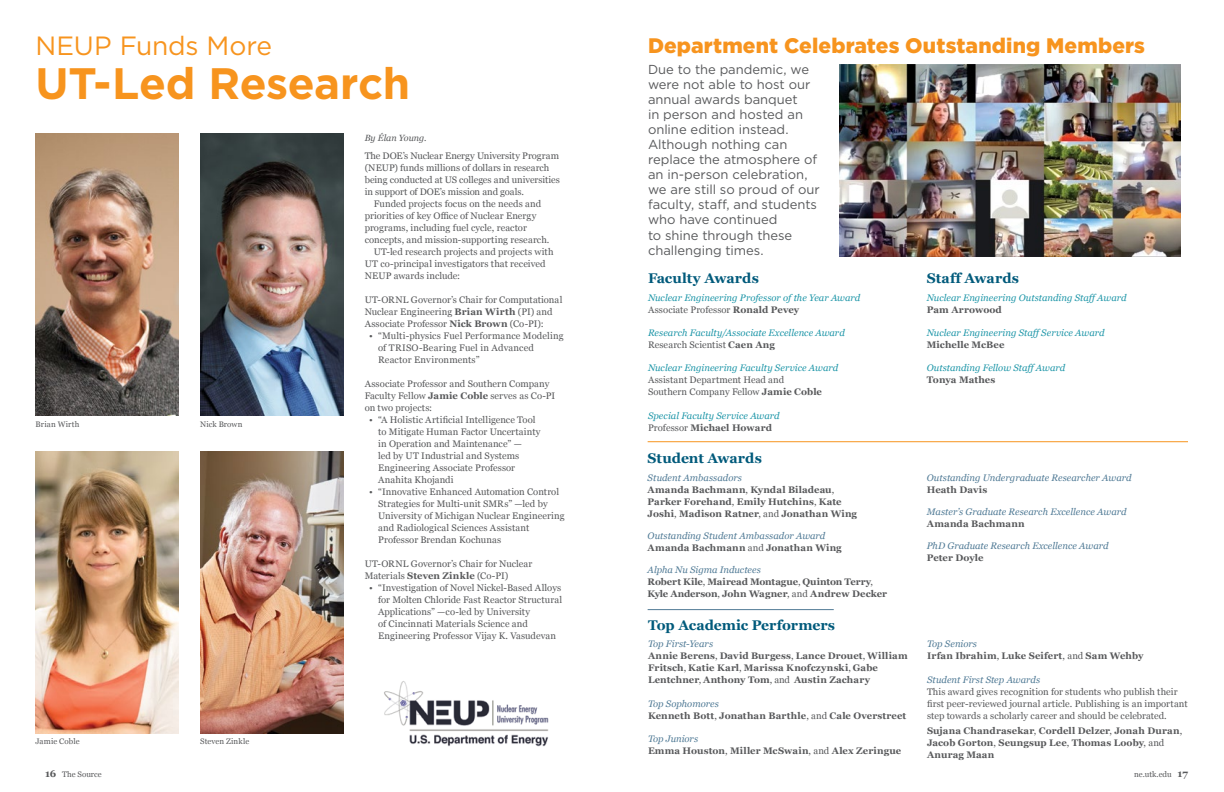
<style>
.page{position:relative;width:1224px;height:792px;background:#fff}
.page>*{position:absolute;margin:0;border:0;box-sizing:border-box;transform-origin:0 0}
.t1{font:700 44px "Gotham";letter-spacing:-.01em;color:#f7941e}
.t2{font:26.4px "Gotham";letter-spacing:-.005em;color:#f7941e}
.t3{font:900 21px "Gotham";letter-spacing:.005em;color:#f7941e}
.t4{font:700 14px "Georgia";letter-spacing:-.005em;color:#005a7b}
.t5{font:13px/15px "Gotham";letter-spacing:-.005em;color:#58595b}
.t6{font:9.5px/12px "Georgia";letter-spacing:.005em;color:#58595b}
.t7{font:700 9.5px/12px "Georgia";letter-spacing:.01em;color:#58595b}
.t8{font:italic 9.5px/12px "Georgia";color:#2097a9}
.t9{font:italic 9.5px/12px "Georgia";color:#517b96}
.t10{font:italic 9px "Georgia";color:#58595b}
.t11{font:8px "Georgia";color:#58595b}
.t12{font:8px "Georgia";letter-spacing:.02em;color:#58595b}
.t13{font:8px "Georgia";letter-spacing:.025em;color:#58595b}
.s1{font-weight:700}
.s2{font-style:normal;color:#58595b}
.s3{font-weight:700;font-style:normal;color:#58595b}
.s4{font-weight:400;font-style:italic;color:#517b96}
.s5{font-weight:400}
.s6{font-weight:700;font-size:10px}
</style>
<div class="page">
<img style="left:384px;top:681px;width:165px;height:66px">
<img style="left:36px;top:134px;width:143px;height:282px">
<img style="left:200px;top:134px;width:143px;height:282px">
<img style="left:36px;top:451px;width:143px;height:282px">
<img style="left:200px;top:451px;width:143px;height:282px">
<img style="left:840px;top:64px;width:341px;height:193px">
<hr style="left:648px;top:441px;width:540px;height:1px;background:#f7941e">
<hr style="left:648px;top:609px;width:186px;height:1px;background:#517b96">
<h2 class="t2" style="left:36px;top:29px;width:238px">NEUP Funds More</h2>
<h1 class="t1" style="left:36px;top:55px;width:376px">UT-Led Research</h1>
<p class="t10" style="left:365px;top:131px;width:63px">By Élan Young.</p>
<p class="t6" style="left:365px;top:149px;width:196px">The DOE’s Nuclear Energy University Program</p>
<p class="t6" style="left:365px;top:161px;width:186px">(NEUP) funds millions of dollars in research</p>
<p class="t6" style="left:365px;top:173px;width:197px">being conducted at US colleges and universities</p>
<p class="t6" style="left:365px;top:185px;width:161px">in support of DOE’s mission and goals.</p>
<p class="t6" style="left:374px;top:197px;width:169px">Funded projects focus on the needs and</p>
<p class="t6" style="left:365px;top:209px;width:173px">priorities of key Office of Nuclear Energy</p>
<p class="t6" style="left:365px;top:221px;width:164px">programs, including fuel cycle, reactor</p>
<p class="t6" style="left:365px;top:233px;width:186px">concepts, and mission-supporting research.</p>
<p class="t6" style="left:374px;top:245px;width:181px">UT-led research projects and projects with</p>
<p class="t6" style="left:365px;top:257px;width:182px">UT co-principal investigators that received</p>
<p class="t6" style="left:365px;top:269px;width:97px">NEUP awards include:</p>
<p class="t6" style="left:365px;top:293px;width:199px">UT-ORNL Governor’s Chair for Computational<br>Nuclear Engineering <span class="s1">Brian Wirth</span> (PI) and<br>Associate Professor <span class="s1">Nick Brown</span> (Co-PI):</p>
<p class="t6" style="left:378px;top:329px;width:187px;text-indent:-9px">• “Multi-physics Fuel Performance Modeling of TRISO-Bearing Fuel in Advanced<br>Reactor Environments”</p>
<p class="t6" style="left:365px;top:377px;width:192px">Associate Professor and Southern Company<br>Faculty Fellow <span class="s1">Jamie Coble</span> serves as Co-PI on two projects:</p>
<p class="t6" style="left:378px;top:413px;width:164px;text-indent:-9px">• “A Holistic Artificial Intelligence Tool to Mitigate Human Factor Uncertainty in Operation and Maintenance” —<br>led by UT Industrial and Systems<br>Engineering Associate Professor<br>Anahita Khojandi</p>
<p class="t6" style="left:378px;top:485px;width:188px;text-indent:-9px">• “Innovative Enhanced Automation Control Strategies for Multi-unit SMRs” —led by University of Michigan Nuclear Engineering and Radiological Sciences Assistant Professor Brendan Kochunas</p>
<p class="t6" style="left:365px;top:557px;width:169px">UT-ORNL Governor’s Chair for Nuclear<br>Materials <span class="s1">Steven Zinkle</span> (Co-PI)</p>
<p class="t6" style="left:378px;top:581px;width:186px;text-indent:-9px">• “Investigation of Novel Nickel-Based Alloys for Molten Chloride Fast Reactor Structural Applications” —co-led by University<br>of Cincinnati Materials Science and Engineering Professor Vijay K. Vasudevan</p>
<p class="t13" style="left:36px;top:418px;width:45px">Brian Wirth</p>
<p class="t11" style="left:200px;top:418px;width:44px">Nick Brown</p>
<p class="t11" style="left:36px;top:736px;width:45px">Jamie Coble</p>
<p class="t12" style="left:200px;top:736px;width:51px">Steven Zinkle</p>
<h3 class="t3" style="left:648px;top:31px;width:499px">Department Celebrates Outstanding Members</h3>
<p class="t5" style="left:648px;top:62px;width:173px">Due to the pandemic, we were not able to host our annual awards banquet<br>in person and hosted an online edition instead.<br>Although nothing can replace the atmosphere of an in-person celebration, we are still so proud of our faculty, staff, and students who have continued<br>to shine through these challenging times.</p>
<h3 class="t4" style="left:927px;top:268px;width:94px">Staff Awards</h3>
<p class="t8" style="left:927px;top:291px;width:201px">Nuclear Engineering Outstanding Staff Award</p>
<p class="t7" style="left:927px;top:303px;width:77px">Pam Arrowood</p>
<p class="t8" style="left:927px;top:326px;width:179px">Nuclear Engineering Staff Service Award</p>
<p class="t7" style="left:927px;top:338px;width:79px">Michelle McBee</p>
<p class="t8" style="left:927px;top:362px;width:140px">Outstanding Fellow Staff Award</p>
<p class="t7" style="left:927px;top:374px;width:70px">Tonya Mathes</p>
<h3 class="t4" style="left:648px;top:268px;width:112px">Faculty Awards</h3>
<p class="t8" style="left:648px;top:291px;width:214px">Nuclear Engineering Professor of the Year Award<br><span class="s2">Associate Professor</span> <span class="s3">Ronald Pevey</span></p>
<p class="t8" style="left:648px;top:326px;width:198px">Research Faculty/Associate Excellence Award<br><span class="s2">Research Scientist</span> <span class="s3">Caen Ang</span></p>
<p class="t8" style="left:648px;top:362px;width:192px">Nuclear Engineering Faculty Service Award</p>
<p class="t6" style="left:648px;top:374px;width:176px">Assistant Department Head and<br>Southern Company Fellow <span class="s1">Jamie Coble</span></p>
<p class="t8" style="left:648px;top:409px;width:133px">Special Faculty Service Award<br><span class="s2">Professor</span> <span class="s3">Michael Howard</span></p>
<h3 class="t4" style="left:648px;top:447px;width:116px">Student Awards</h3>
<p class="t7" style="left:648px;top:471px;width:211px"><span class="s4">Student Ambassadors<br></span>Amanda Bachmann<span class="s5">,</span> Kyndal Biladeau<span class="s5">, </span>Parker Forehand<span class="s5">,</span> Emily Hutchins<span class="s5">,</span> Kate Joshi<span class="s5">,</span> Madison Ratner<span class="s5">, and</span> Jonathan Wing</p>
<p class="t9" style="left:648px;top:529px;width:196px">Outstanding Student Ambassador Award<br><span class="s3">Amanda Bachmann</span> <span class="s2">and</span> <span class="s3">Jonathan Wing</span></p>
<p class="t7" style="left:648px;top:564px;width:241px"><span class="s4">Alpha Nu Sigma Inductees<br></span>Robert Kile<span class="s5">,</span> Mairead Montague<span class="s5">,</span> Quinton Terry<span class="s5">,<br></span>Kyle Anderson<span class="s5">,</span> John Wagner<span class="s5">, and</span> Andrew Decker</p>
<p class="t9" style="left:927px;top:471px;width:206px">Outstanding Undergraduate Researcher Award</p>
<p class="t7" style="left:927px;top:483px;width:62px">Heath Davis</p>
<p class="t9" style="left:927px;top:505px;width:201px">Master’s Graduate Research Excellence Award</p>
<p class="t7" style="left:927px;top:517px;width:99px">Amanda Bachmann</p>
<p class="t9" style="left:927px;top:540px;width:183px">PhD Graduate Research Excellence Award</p>
<p class="t7" style="left:927px;top:552px;width:58px">Peter Doyle</p>
<h3 class="t4" style="left:648px;top:615px;width:188px">Top Academic Performers</h3>
<p class="t7" style="left:648px;top:638px;width:261px"><span class="s4">Top First-Years<br></span>Annie Berens<span class="s5">,</span> David Burgess<span class="s5">,</span> Lance Drouet<span class="s5">,</span> William Fritsch<span class="s5">,</span> Katie Karl<span class="s5">,</span> Marissa Knofczynski<span class="s5">,</span> Gabe Lentchner<span class="s5">,</span> Anthony Tom<span class="s5">, and</span> Austin Zachary</p>
<p class="t7" style="left:648px;top:697px;width:260px"><span class="s4">Top Sophomores<br></span>Kenneth Bott<span class="s5">,</span> Jonathan Barthle<span class="s5">, and</span> Cale Overstreet</p>
<p class="t7" style="left:648px;top:732px;width:255px"><span class="s4">Top Juniors<br></span>Emma Houston<span class="s5">,</span> Miller McSwain<span class="s5">, and</span> Alex Zeringue</p>
<p class="t7" style="left:927px;top:637px;width:218px"><span class="s4">Top Seniors<br></span>Irfan Ibrahim<span class="s5">,</span> Luke Seifert<span class="s5">, and</span> Sam Wehby</p>
<p class="t9" style="left:927px;top:673px;width:115px">Student First Step Awards</p>
<p class="t6" style="left:927px;top:685px;width:262px">This award gives recognition for students who publish their first peer-reviewed journal article. Publishing is an important step towards a scholarly career and should be celebrated.</p>
<p class="t7" style="left:927px;top:724px;width:257px">Sujana Chandrasekar<span class="s5">,</span> Cordell Delzer<span class="s5">,</span> Jonah Duran<span class="s5">,<br></span>Jacob Gorton<span class="s5">,</span> Seungsup Lee<span class="s5">,</span> Thomas Looby<span class="s5">, and<br></span>Anurag Maan</p>
<p class="t11" style="left:45px;top:768px;width:58px"><span class="s6">16</span> The Source</p>
<p class="t11" style="left:1134px;top:768px;width:55px">ne.utk.edu <span class="s6">17</span></p>
</div>
